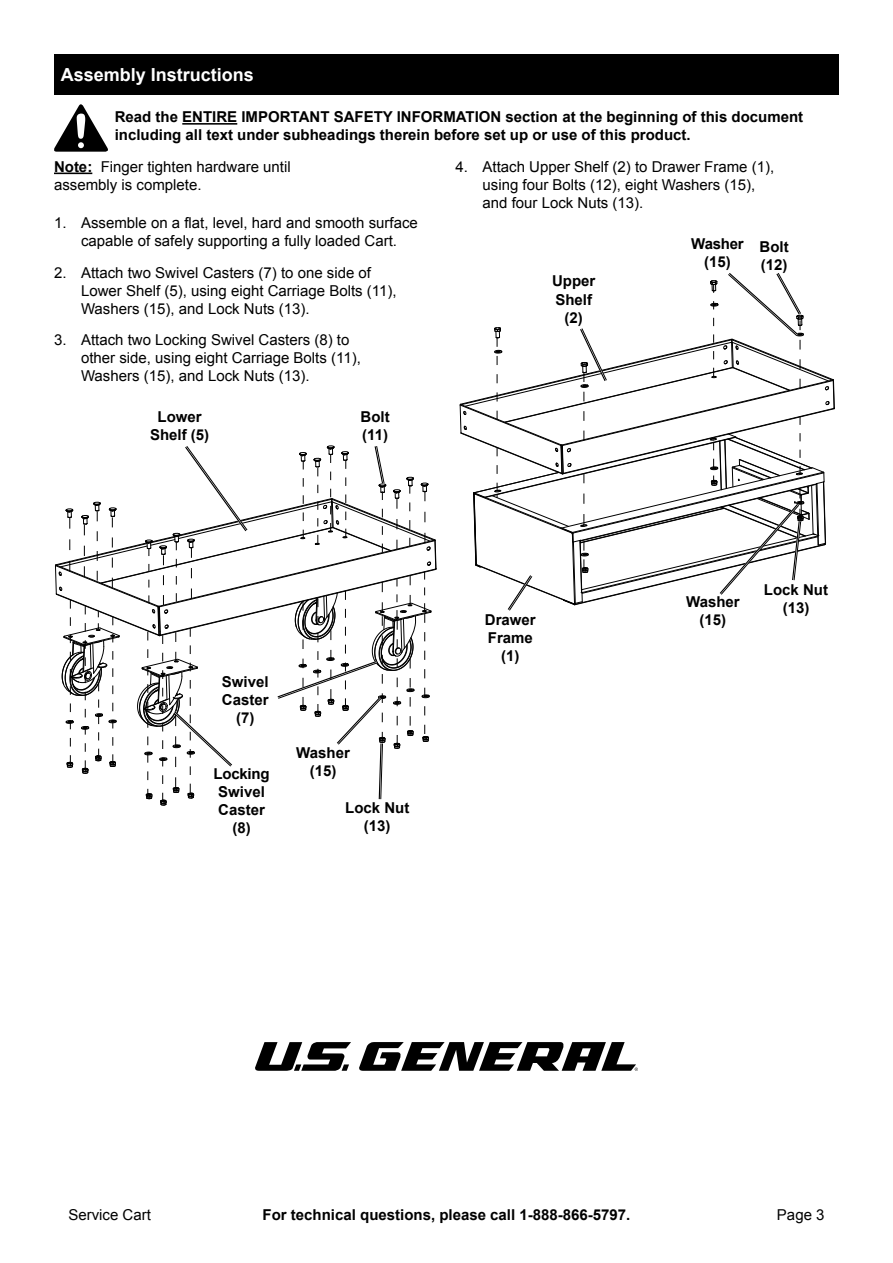
<style>
.page{position:relative;width:893px;height:1263px;background:#fff}
.page>*{position:absolute;margin:0;border:0;box-sizing:border-box;transform-origin:0 0}
.Heading{font:700 18px "Arial";color:#fff}
.Note{font:15px/18px "Arial";color:#000}
.Safety_Section_Message{font:700 15px/18px "Arial";color:#000;text-align:center}
.s1{font-weight:700}
</style>
<div class="page">
<div style="left:54px;top:54px;width:785px;height:40px;background:#000"></div>
<hr style="left:182px;top:123px;width:55px;height:2px;background:#000">
<svg style="left:54px;top:104px;width:54px;height:48px"></svg>
<hr style="left:54px;top:173px;width:38px;height:1px;background:#000">
<svg style="left:55px;top:445px;width:382px;height:360px"></svg>
<svg style="left:460px;top:273px;width:375px;height:338px"></svg>
<svg style="left:255px;top:1042px;width:383px;height:29px"></svg>
<p class="Heading" style="left:61px;top:63px;width:195px">Assembly Instructions</p>
<p class="Safety_Section_Message" style="left:115px;top:108px;width:690px;text-align:left">Read the ENTIRE IMPORTANT SAFETY INFORMATION section at the beginning of this document including all text under subheadings therein before set up or use of this product.</p>
<p class="Note" style="left:54px;top:158px;width:238px"><span class="s1">Note:</span> Finger tighten hardware until assembly is complete.</p>
<p class="Note" style="left:54px;top:214px;width:365px;text-align:center">1. Assemble on a flat, level, hard and smooth surface capable of safely supporting a fully loaded Cart.</p>
<p class="Note" style="left:81px;top:263px;width:317px;text-indent:-27px">2. Attach two Swivel Casters (7) to one side of<br>Lower Shelf (5), using eight Carriage Bolts (11),<br>Washers (15), and Lock Nuts (13).</p>
<p class="Note" style="left:81px;top:331px;width:281px;text-indent:-27px">3. Attach two Locking Swivel Casters (8) to other side, using eight Carriage Bolts (11),<br>Washers (15), and Lock Nuts (13).</p>
<p class="Note" style="left:482px;top:158px;width:293px;text-indent:-27px">4. Attach Upper Shelf (2) to Drawer Frame (1), using four Bolts (12), eight Washers (15), and four Lock Nuts (13).</p>
<p class="Safety_Section_Message" style="left:691px;top:235px;width:54px">Washer (15)</p>
<p class="Safety_Section_Message" style="left:760px;top:238px;width:31px;text-align:left">Bolt (12)</p>
<p class="Safety_Section_Message" style="left:552px;top:273px;width:45px">Upper<br>Shelf (2)</p>
<p class="Safety_Section_Message" style="left:150px;top:408px;width:61px">Lower<br>Shelf (5)</p>
<p class="Safety_Section_Message" style="left:360px;top:408px;width:31px;text-align:left">Bolt (11)</p>
<p class="Safety_Section_Message" style="left:222px;top:673px;width:48px">Swivel<br>Caster (7)</p>
<p class="Safety_Section_Message" style="left:213px;top:766px;width:58px">Locking<br>Swivel<br>Caster (8)</p>
<p class="Safety_Section_Message" style="left:296px;top:744px;width:55px">Washer (15)</p>
<p class="Safety_Section_Message" style="left:345px;top:799px;width:66px">Lock Nut (13)</p>
<p class="Safety_Section_Message" style="left:485px;top:612px;width:52px">Drawer<br>Frame (1)</p>
<p class="Safety_Section_Message" style="left:686px;top:593px;width:55px">Washer (15)</p>
<p class="Safety_Section_Message" style="left:764px;top:582px;width:66px">Lock Nut (13)</p>
<p class="Note" style="left:68px;top:1206px;width:84px">Service Cart</p>
<p class="Safety_Section_Message" style="left:263px;top:1206px;width:369px">For technical questions, please call 1-888-866-5797.</p>
<p class="Note" style="left:777px;top:1206px;width:49px">Page 3</p>
</div>
